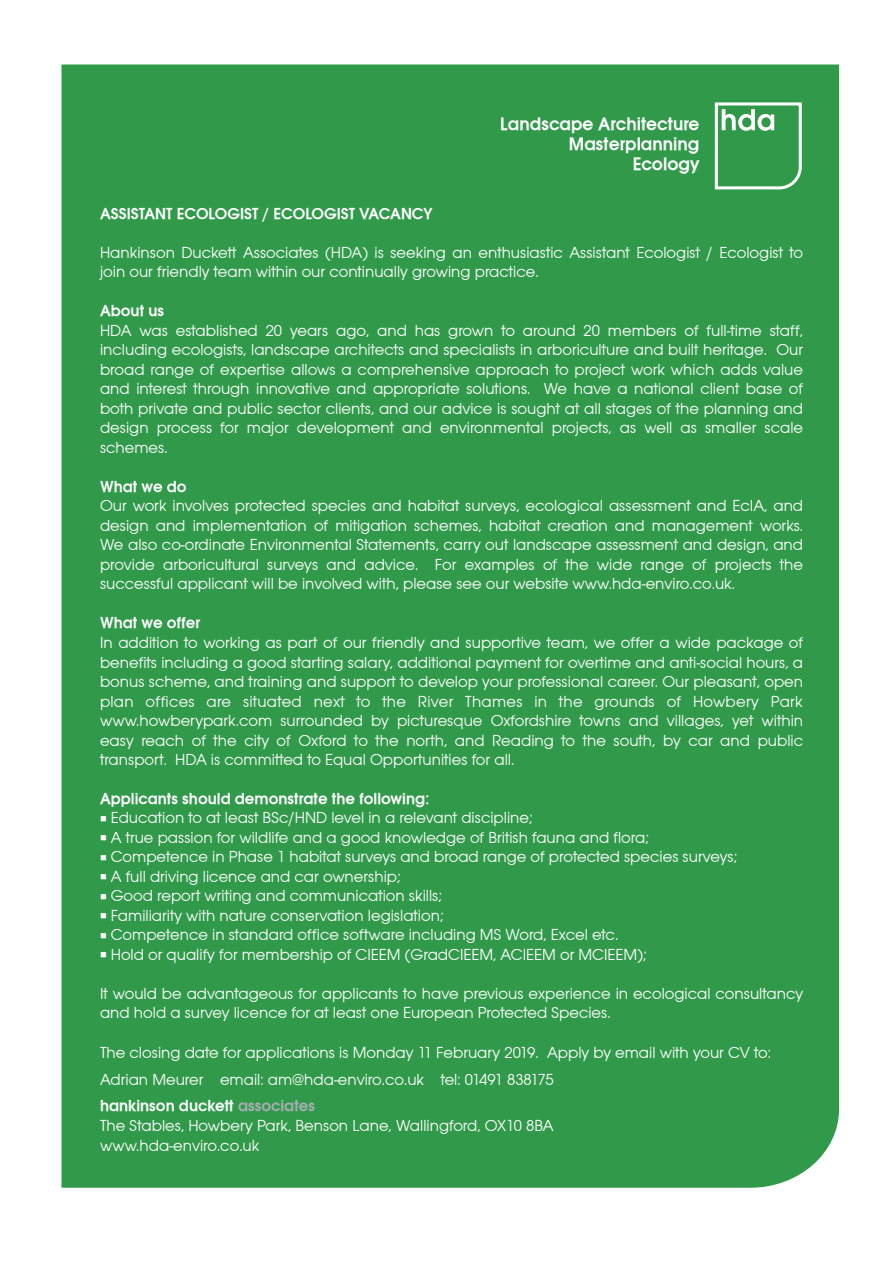
<style>
.page{position:relative;width:893px;height:1263px;background:#fff}
.page>*{position:absolute;margin:0;border:0;box-sizing:border-box;transform-origin:0 0}
.t1{font:18.9px/19.8px "Avant Garde ITCTT Demi";color:#fff;text-align:right}
.t2{font:16.5px/19.5px "Avant Garde ITCTT Book";color:#fff}
.t3{font:16.5px "Avant Garde ITCTT Demi";color:#fff}
.s1{color:#a7adb4}
</style>
<div class="page">
<div style="left:61px;top:65px;width:778px;height:1123px;background:#309a4a"></div>
<svg style="left:713px;top:101px;width:90px;height:90px;background:#58ad6d"></svg>
<p class="t1" style="left:500px;top:114px;width:201px">Landscape Architecture<br>Masterplanning<br>Ecology</p>
<p class="t3" style="left:100px;top:204px;width:334px">ASSISTANT ECOLOGIST / ECOLOGIST VACANCY</p>
<p class="t2" style="left:100px;top:243px;width:705px">Hankinson Duckett Associates (HDA) is seeking an enthusiastic Assistant Ecologist / Ecologist to join our friendly team within our continually growing practice.</p>
<p class="t3" style="left:100px;top:301px;width:66px">About us</p>
<p class="t2" style="left:100px;top:321px;width:705px;text-align:justify">HDA was established 20 years ago, and has grown to around 20 members of full-time staff, including ecologists, landscape architects and specialists in arboriculture and built heritage. Our broad range of expertise allows a comprehensive approach to project work which adds value and interest through innovative and appropriate solutions. We have a national client base of both private and public sector clients, and our advice is sought at all stages of the planning and design process for major development and environmental projects, as well as smaller scale schemes.</p>
<p class="t3" style="left:100px;top:477px;width:88px">What we do</p>
<p class="t2" style="left:100px;top:496px;width:705px;text-align:justify">Our work involves protected species and habitat surveys, ecological assessment and EcIA, and design and implementation of mitigation schemes, habitat creation and management works.<br>We also co-ordinate Environmental Statements, carry out landscape assessment and design, and provide arboricultural surveys and advice. For examples of the wide range of projects the successful applicant will be involved with, please see our website www.hda-enviro.co.uk.</p>
<p class="t3" style="left:100px;top:613px;width:102px">What we offer</p>
<p class="t2" style="left:100px;top:633px;width:705px;text-align:justify">In addition to working as part of our friendly and supportive team, we offer a wide package of benefits including a good starting salary, additional payment for overtime and anti-social hours, a bonus scheme, and training and support to develop your professional career. Our pleasant, open plan offices are situated next to the River Thames in the grounds of Howbery Park www.howberypark.com surrounded by picturesque Oxfordshire towns and villages, yet within easy reach of the city of Oxford to the north, and Reading to the south, by car and public transport. HDA is committed to Equal Opportunities for all.</p>
<p class="t3" style="left:100px;top:789px;width:331px">Applicants should demonstrate the following:</p>
<p class="t2" style="left:100px;top:808px;width:434px">■ Education to at least BSc/HND level in a relevant discipline;</p>
<p class="t2" style="left:100px;top:828px;width:550px">■ A true passion for wildlife and a good knowledge of British fauna and flora;</p>
<p class="t2" style="left:100px;top:847px;width:638px">■ Competence in Phase 1 habitat surveys and broad range of protected species surveys;</p>
<p class="t2" style="left:100px;top:867px;width:302px">■ A full driving licence and car ownership;</p>
<p class="t2" style="left:100px;top:886px;width:343px">■ Good report writing and communication skills;</p>
<p class="t2" style="left:100px;top:906px;width:345px">■ Familiarity with nature conservation legislation;</p>
<p class="t2" style="left:100px;top:925px;width:520px">■ Competence in standard office software including MS Word, Excel etc.</p>
<p class="t2" style="left:100px;top:945px;width:548px">■ Hold or qualify for membership of CIEEM (GradCIEEM, ACIEEM or MCIEEM);</p>
<p class="t2" style="left:100px;top:984px;width:705px">It would be advantageous for applicants to have previous experience in ecological consultancy and hold a survey licence for at least one European Protected Species.</p>
<p class="t2" style="left:100px;top:1038px;width:672px;line-height:27px">The closing date for applications is Monday 11 February 2019. Apply by email with your CV to:<br>Adrian Meurer email: am@hda-enviro.co.uk tel: 01491 838175</p>
<p class="t3" style="left:100px;top:1096px;width:217px">hankinson duckett <span class="s1">associates</span></p>
<p class="t2" style="left:100px;top:1116px;width:455px">The Stables, Howbery Park, Benson Lane, Wallingford, OX10 8BA www.hda-enviro.co.uk</p>
</div>
